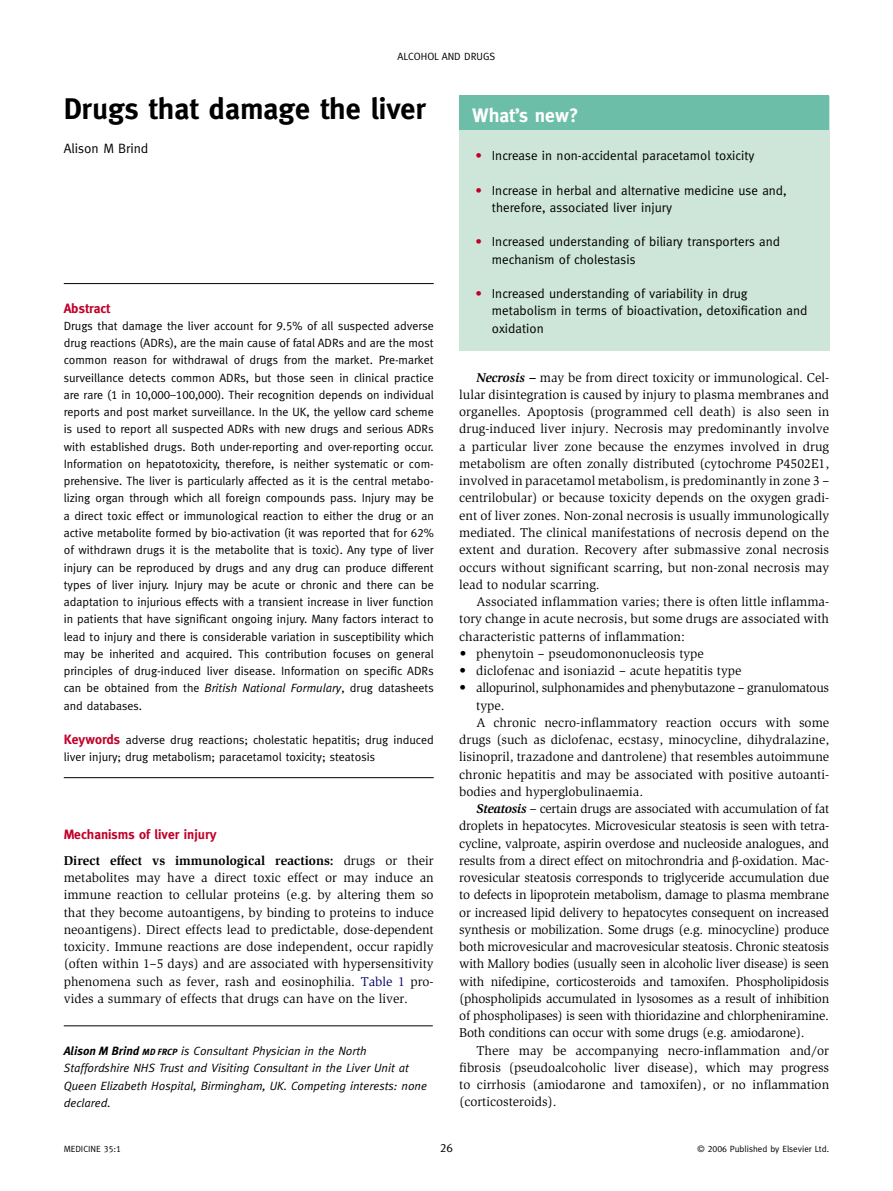
<style>
.page{position:relative;width:893px;height:1191px;background:#fff}
.page>*{position:absolute;margin:0;border:0;box-sizing:border-box;transform-origin:0 0}
.t1{font:700 30px "Meta Book LF";color:#000}
.t2{font:700 19.5px "Meta Book LF";color:#fff}
.t3{font:700 13.5px "Meta Book LF";color:#c0002a}
.t4{font:13.5px "Meta Book LF";color:#000}
.t5{font:13.2px/17.2px "Slimbach";letter-spacing:-.02em;color:#000;text-align:justify}
.t6{font:13.2px "Slimbach";color:#000}
.t7{font:13.2px/17.2px "Meta Book LF";color:#000}
.t8{font:12px/17.2px "Meta Book LF";color:#000;text-align:justify}
.t9{font:italic 12px/17.2px "Meta Book LF";color:#000}
.t10{font:10.5px "Meta Book LF";color:#000}
.t11{font:9px "Meta Book LF";color:#000}
.s1{font-style:italic}
.s2{font-weight:700;font-size:13.5px;color:#c0002a}
.s3{font-weight:700}
.s4{color:#006}
.s5{font-weight:700;font-size:9px}
.s6{color:#c0002a}
.s7{font-weight:700;font-style:italic}
.s8{font-family:"Tn Q"}
</style>
<div class="page">
<hr style="left:64px;top:283px;width:370px;height:1px;background:#000">
<hr style="left:64px;top:777px;width:370px;height:1px;background:#000">
<hr style="left:64px;top:1025px;width:369px;height:1px;background:#000">
<div style="left:459px;top:96px;width:370px;height:255px;background:#cee6d9"></div>
<div style="left:459px;top:96px;width:370px;height:34px;background:#6cbea8"></div>
<p class="t10" style="left:397px;top:50px;width:99px">Alcohol and drugs</p>
<h1 class="t1" style="left:64px;top:91px;width:364px">Drugs that damage the liver</h1>
<p class="t4" style="left:64px;top:140px;width:86px">Alison M Brind</p>
<p class="t3" style="left:64px;top:300px;width:48px">Abstract</p>
<p class="t8" style="left:64px;top:317px;width:371px">Drugs that damage the liver account for 9.5% of all suspected adverse drug reactions (ADRs), are the main cause of fatal ADRs and are the most common reason for withdrawal of drugs from the market. Pre-market surveillance detects common ADRs, but those seen in clinical practice are rare (1 in 10,000–100,000). Their recognition depends on individual reports and post market surveillance. In the UK, the yellow card scheme is used to report all suspected ADRs with new drugs and serious ADRs with established drugs. Both under-reporting and over-reporting occur.<br>Information on hepatotoxicity, therefore, is neither systematic or com&shy;prehensive. The liver is particularly affected as it is the central metabo&shy;lizing organ through which all foreign compounds pass. Injury may be a direct toxic effect or immunological reaction to either the drug or an active metabolite formed by bio-activation (it was reported that for 62% of withdrawn drugs it is the metabolite that is toxic). Any type of liver injury can be reproduced by drugs and any drug can produce different types of liver injury. Injury may be acute or chronic and there can be adaptation to injurious effects with a transient increase in liver function in patients that have significant ongoing injury. Many factors interact to lead to injury and there is considerable variation in susceptibility which may be inherited and acquired. This contribution focuses on general principles of drug-induced liver disease. Information on specific ADRs can be obtained from the <span class="s1">British National Formulary</span>, drug datasheets and databases.</p>
<p class="t8" style="left:64px;top:731px;width:371px"><span class="s2">Keywords</span> adverse drug reactions; cholestatic hepatitis; drug induced liver injury; drug metabolism; paracetamol toxicity; steatosis</p>
<p class="t3" style="left:64px;top:826px;width:154px">Mechanisms of liver injury</p>
<p class="t5" style="left:64px;top:852px;width:371px"><span class="s3">Direct effect vs immunological reactions:</span> drugs or their metabolites may have a direct toxic effect or may induce an immune reaction to cellular proteins (e.g. by altering them so that they become autoantigens, by binding to proteins to induce neoantigens). Direct effects lead to predictable, dose-dependent toxicity. Immune reactions are dose independent, occur rapidly (often within 1–5 days) and are associated with hypersensitivity phenomena such as fever, rash and eosinophilia. <span class="s4">Table 1</span> pro&shy;vides a summary of effects that drugs can have on the liver.</p>
<p class="t9" style="left:64px;top:1042px;width:365px"><span class="s3">Alison M Brind</span> <span class="s5">MD FRCP</span> is Consultant Physician in the North Staffordshire NHS Trust and Visiting Consultant in the Liver Unit at Queen Elizabeth Hospital, Birmingham, UK. Competing interests: none declared.</p>
<h2 class="t2" style="left:472px;top:104px;width:108px">What’s new?</h2>
<p class="t7" style="left:475px;top:147px;width:281px"><span class="s6">•</span> Increase in non-accidental paracetamol toxicity</p>
<p class="t7" style="left:492px;top:181px;width:296px;text-indent:-17px"><span class="s6">•</span> Increase in herbal and alternative medicine use and, therefore, associated liver injury</p>
<p class="t7" style="left:492px;top:233px;width:290px;text-indent:-17px"><span class="s6">•</span> Increased understanding of biliary transporters and mechanism of cholestasis</p>
<p class="t7" style="left:492px;top:285px;width:317px;text-indent:-17px"><span class="s6">•</span> Increased understanding of variability in drug metabolism in terms of bioactivation, detoxification and oxidation</p>
<p class="t5" style="left:459px;top:369px;width:371px;text-indent:17px"><span class="s7">Necrosis –</span> may be from direct toxicity or immunological. Cel&shy;lular disintegration is caused by injury to plasma membranes and organelles. Apoptosis (programmed cell death) is also seen in drug-induced liver injury. Necrosis may predominantly involve a particular liver zone because the enzymes involved in drug metabolism are often zonally distributed (cytochrome P4502E1, involved in paracetamol metabolism, is predominantly in zone 3 – centrilobular) or because toxicity depends on the oxygen gradi&shy;ent of liver zones. Non-zonal necrosis is usually immunologically mediated. The clinical manifestations of necrosis depend on the extent and duration. Recovery after submassive zonal necrosis occurs without significant scarring, but non-zonal necrosis may lead to nodular scarring.</p>
<p class="t5" style="left:459px;top:593px;width:371px;text-indent:17px">Associated inflammation varies; there is often little inflamma&shy;tory change in acute necrosis, but some drugs are associated with characteristic patterns of inflammation:</p>
<p class="t6" style="left:460px;top:646px;width:246px">• phenytoin – pseudomononucleosis type</p>
<p class="t6" style="left:460px;top:663px;width:283px">• diclofenac and isoniazid – acute hepatitis type</p>
<p class="t5" style="left:460px;top:679px;width:371px">• allopurinol, sulphonamides and phenybutazone – granulomatous</p>
<p class="t5" style="left:476px;top:696px;width:30px">type.</p>
<p class="t6" style="left:476px;top:715px;width:354px">A chronic necro-inflammatory reaction occurs with some</p>
<p class="t6" style="left:459px;top:732px;width:371px">drugs (such as diclofenac, ecstasy, minocycline, dihydralazine,</p>
<p class="t6" style="left:459px;top:749px;width:371px">lisinopril, trazadone and dantrolene) that resembles autoimmune</p>
<p class="t6" style="left:459px;top:766px;width:371px">chronic hepatitis and may be associated with positive autoanti-</p>
<p class="t6" style="left:459px;top:784px;width:186px">bodies and hyperglobulinaemia.</p>
<p class="t5" style="left:476px;top:800px;width:354px"><span class="s7">Steatosis</span> <span class="s1">–</span> certain drugs are associated with accumulation of fat</p>
<p class="t5" style="left:459px;top:817px;width:371px">droplets in hepatocytes. Microvesicular steatosis is seen with tetra-</p>
<p class="t5" style="left:459px;top:834px;width:371px">cycline, valproate, aspirin overdose and nucleoside analogues, and</p>
<p class="t5" style="left:459px;top:852px;width:371px">results from a direct effect on mitochrondria and <span class="s8">β</span>-oxidation. Mac-</p>
<p class="t5" style="left:459px;top:869px;width:371px">rovesicular steatosis corresponds to triglyceride accumulation due</p>
<p class="t5" style="left:459px;top:886px;width:371px">to defects in lipoprotein metabolism, damage to plasma membrane</p>
<p class="t5" style="left:459px;top:903px;width:371px">or increased lipid delivery to hepatocytes consequent on increased</p>
<p class="t5" style="left:459px;top:921px;width:371px">synthesis or mobilization. Some drugs (e.g. minocycline) produce</p>
<p class="t5" style="left:459px;top:938px;width:371px">both microvesicular and macrovesicular steatosis. Chronic steatosis</p>
<p class="t5" style="left:459px;top:955px;width:371px">with Mallory bodies (usually seen in alcoholic liver disease) is seen</p>
<p class="t5" style="left:459px;top:972px;width:371px">with nifedipine, corticosteroids and tamoxifen. Phospholipidosis</p>
<p class="t5" style="left:459px;top:990px;width:371px">(phospholipids accumulated in lysosomes as a result of inhibition</p>
<p class="t5" style="left:459px;top:1007px;width:371px">of phospholipases) is seen with thioridazine and chlorpheniramine.</p>
<p class="t5" style="left:459px;top:1024px;width:347px">Both conditions can occur with some drugs (e.g. amiodarone).</p>
<p class="t6" style="left:476px;top:1042px;width:354px">There may be accompanying necro-inflammation and/or</p>
<p class="t6" style="left:459px;top:1060px;width:371px">fibrosis (pseudoalcoholic liver disease), which may progress</p>
<p class="t6" style="left:459px;top:1077px;width:371px">to cirrhosis (amiodarone and tamoxifen), or no inflammation</p>
<p class="t6" style="left:459px;top:1094px;width:99px">(corticosteroids).</p>
<p class="t11" style="left:64px;top:1143px;width:59px">MEDICINE 35:1</p>
<p class="t8" style="left:440px;top:1138px;width:14px">26</p>
<p class="t11" style="left:698px;top:1143px;width:133px">© 2006 Published by Elsevier Ltd.</p>
</div>
